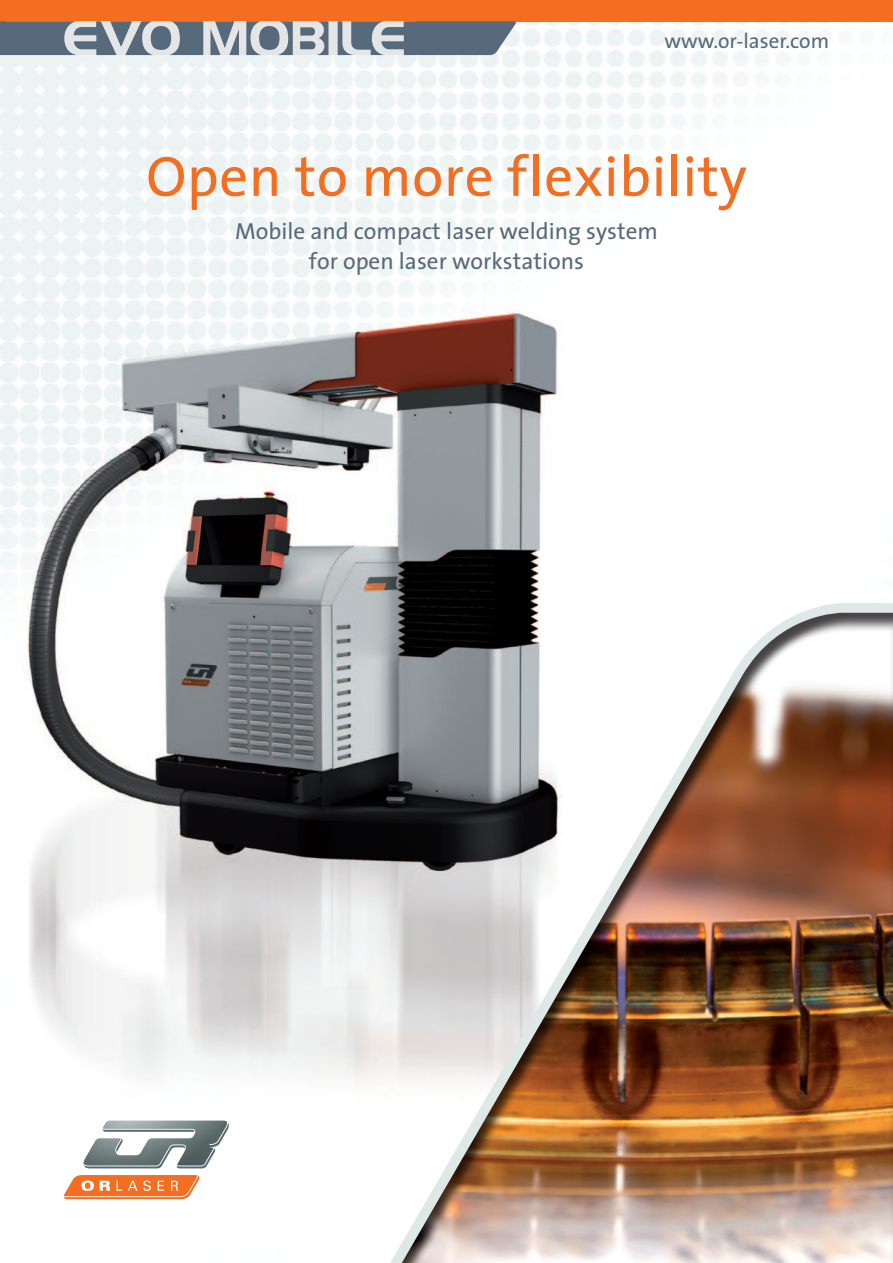
<style>
.page{position:relative;width:893px;height:1263px;background:#fff}
.page>*{position:absolute;margin:0;border:0;box-sizing:border-box;transform-origin:0 0}
.t1{font:57px "The Sans";letter-spacing:.01em;color:#f36e21}
.t2{font:23.25px/30px "The Sans";color:#576a7b;text-align:center}
.t3{font:21px "The Sans";color:#576a7b}
</style>
<div class="page">
<img style="left:0;top:21px;width:893px;height:1179px">
<div style="left:0;top:0;width:893px;height:21px;background:#f36e21"></div>
<svg style="left:370px;top:597px;width:523px;height:603px"></svg>
<img style="left:381px;top:610px;width:512px;height:653px">
<svg style="left:64px;top:1175px;width:136px;height:24px;background:#f58d50"></svg>
<img style="left:83px;top:1120px;width:146px;height:45px">
<svg style="left:84px;top:1139px;width:132px;height:29px"></svg>
<div style="left:6px;top:21px;width:410px;height:34px;background:#e4e5e7"></div>
<svg style="left:169px;top:21px;width:34px;height:34px"></svg>
<div style="left:151px;top:26px;width:20px;height:24px;background:#576a7b;border-radius:50%"></div>
<div style="left:259px;top:26px;width:21px;height:24px;background:#576a7b;border-radius:50%"></div>
<svg style="left:300px;top:21px;width:28px;height:34px"></svg>
<svg style="left:0;top:21px;width:153px;height:34px"></svg>
<svg style="left:277px;top:21px;width:16px;height:34px"></svg>
<svg style="left:246px;top:21px;width:15px;height:34px"></svg>
<svg style="left:210px;top:21px;width:29px;height:34px"></svg>
<svg style="left:338px;top:21px;width:178px;height:34px"></svg>
<p class="t3" style="left:665px;top:24px;width:166px">www.or-laser.com</p>
<h1 class="t1" style="left:146px;top:129px;width:602px">Open to more flexibility</h1>
<p class="t2" style="left:235px;top:215px;width:424px">Mobile and compact laser welding system for open laser workstations</p>
</div>
